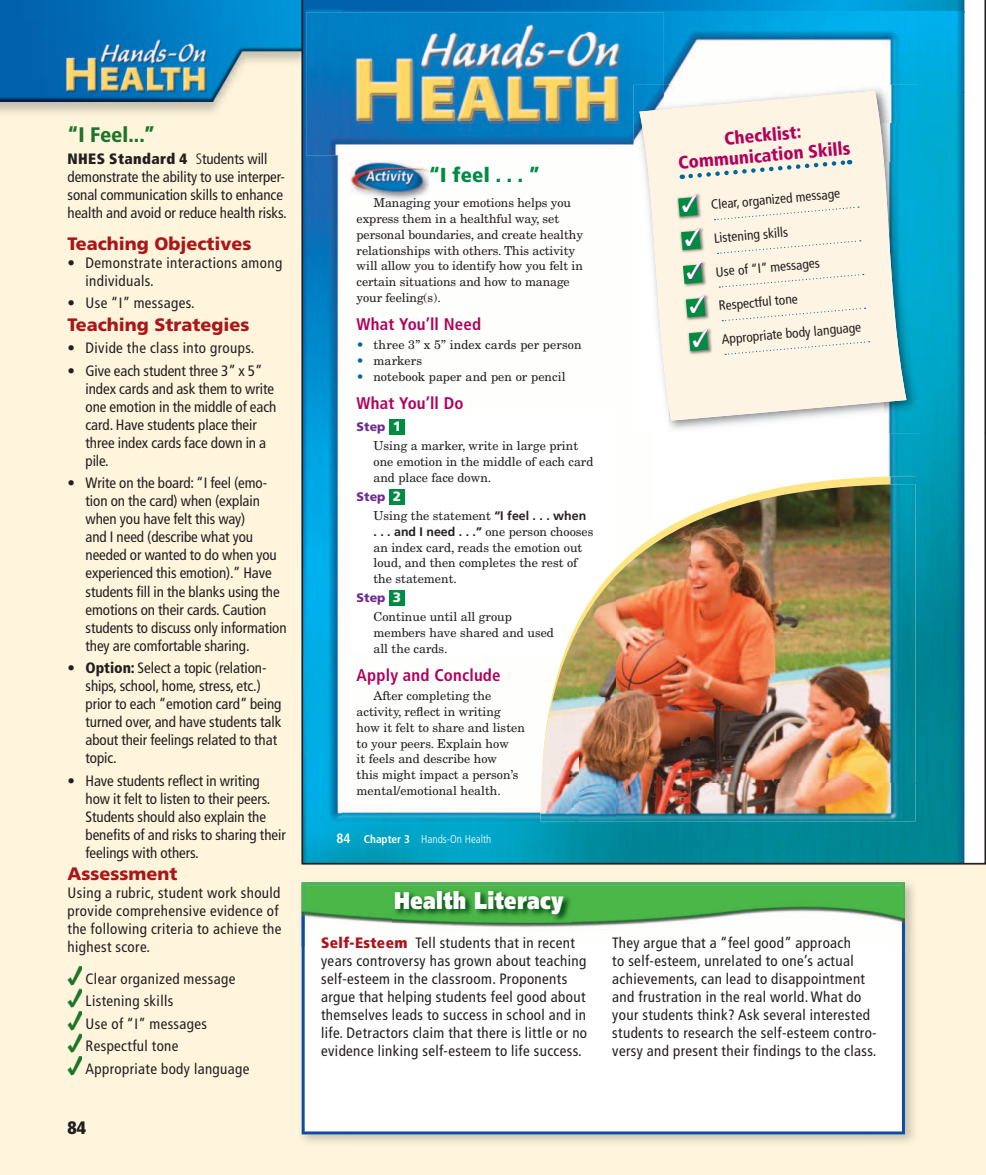
<style>
.page{position:relative;width:986px;height:1175px;background:#fff}
.page>*{position:absolute;margin:0;border:0;box-sizing:border-box;transform-origin:0 0}
.t1{font:900 24px "Frutiger LT Std";letter-spacing:.02em;color:#fff;scale:.81 1}
.t2{font:900 condensed 21px "Frutiger LT Std";color:#1a762b}
.t3{font:900 condensed 20.25px "Frutiger LT Std";color:#008b43}
.t4{font:900 18px "Frutiger LT Std";color:#ab161a}
.t5{font:900 condensed 18px/20.2px "Frutiger LT Std";color:#b1015c;text-align:center}
.t6{font:900 condensed 18px "Frutiger LT Std";color:#231f20}
.t7{font:700 condensed 16.8px "Frutiger LT Std";letter-spacing:.01em;color:#b1015c}
.t8{font:condensed 15px/18px "Frutiger LT Std";letter-spacing:-.005em;color:#231f20}
.t9{font:condensed 15px/18px "Frutiger LT Std";letter-spacing:.025em;color:#231f20}
.t10{font:condensed 13.5px "Frutiger LT Std";color:#231f20}
.t11{font:12.3px/15.8px "New Century Schlbk LT Std";color:#231f20}
.t12{font:12.3px/15.8px "New Century Schlbk LT Std";color:#00679d;text-align:justify}
.t13{font:300 condensed 11.25px "Frutiger LT Std";color:#fff}
.s1{font-weight:900}
.s2{font-weight:300}
.s3{font-family:"Frutiger LT Std";font-weight:900;color:#6e2c91}
.s4{font-family:"Frutiger LT Std";font-weight:900;font-size:13.5px;color:#fff}
.s5{font-family:"Frutiger LT Std";font-weight:700}
.s6{font-weight:700;font-size:13.5px}
.s7{font-weight:700}
.s8{color:#6e2c91}
.s9{font-weight:900;color:#ab161a}
</style>
<div class="page">
<div style="left:0;top:0;width:986px;height:1174px;background:#fef5dc"></div>
<img style="left:0;top:0;width:302px;height:117px">
<img style="left:0;top:0;width:301px;height:101px">
<img style="left:904px;top:882px;width:10px;height:49px">
<img style="left:866px;top:931px;width:48px;height:212px">
<div style="left:301px;top:946px;width:603px;height:188px;background:#fff"></div>
<img style="left:301px;top:882px;width:603px;height:64px">
<img style="left:393px;top:889px;width:178px;height:33px">
<img style="left:302px;top:0;width:684px;height:864px">
<img style="left:68px;top:966px;width:14px;height:20px">
<img style="left:68px;top:988px;width:14px;height:20px">
<img style="left:68px;top:1011px;width:14px;height:20px">
<img style="left:68px;top:1033px;width:14px;height:20px">
<img style="left:68px;top:1056px;width:14px;height:20px">
<p class="t2" style="left:68px;top:126px;width:89px">“I Feel...”</p>
<p class="t8" style="left:67px;top:151px;width:221px"><span class="s1">NHES Standard 4</span> <span class="s2">S</span>tudents will demonstrate the ability to use interper&shy;sonal communication skills to enhance health and avoid or reduce health risks.</p>
<p class="t4" style="left:68px;top:236px;width:185px">Teaching Objectives</p>
<p class="t9" style="left:86px;top:255px;width:198px;text-indent:-18px">• Demonstrate interactions among individuals.</p>
<p class="t9" style="left:68px;top:295px;width:129px">• Use “I” messages.</p>
<p class="t4" style="left:68px;top:317px;width:183px">Teaching Strategies</p>
<p class="t9" style="left:68px;top:340px;width:188px">• Divide the class into groups.</p>
<p class="t8" style="left:86px;top:363px;width:192px;text-indent:-18px">• Give each student three 3” x 5” index cards and ask them to write one emotion in the middle of each card. Have students place their three index cards face down in a pile.</p>
<p class="t8" style="left:86px;top:475px;width:203px;text-indent:-18px">• Write on the board: “I feel (emo&shy;tion on the card) when (explain when you have felt this way)<br>and I need (describe what you needed or wanted to do when you experienced this emotion).” Have students fill in the blanks using the emotions on their cards. Caution students to discuss only information they are comfortable sharing.</p>
<p class="t8" style="left:86px;top:660px;width:197px;text-indent:-18px">• <span class="s1">Option:</span> Select a topic (relation&shy;ships, school, home, stress, etc.) prior to each “emotion card” being turned over, and have students talk about their feelings related to that topic.</p>
<p class="t8" style="left:86px;top:772px;width:202px;text-indent:-18px">• Have students reflect in writing how it felt to listen to their peers.<br>Students should also explain the benefits of and risks to sharing their feelings with others.</p>
<p class="t4" style="left:68px;top:866px;width:111px">Assessment</p>
<p class="t9" style="left:68px;top:885px;width:215px">Using a rubric, student work should provide comprehensive evidence of the following criteria to achieve the highest score.</p>
<p class="t9" style="left:86px;top:968px;width:165px;line-height:22.5px">Clear organized message<br>Listening skills<br>Use of “I” messages<br>Respectful tone<br>Appropriate body language</p>
<p class="t6" style="left:68px;top:1120px;width:20px">84</p>
<p class="t3" style="left:429px;top:166px;width:112px">“I feel . . . ”</p>
<p class="t11" style="left:356px;top:196px;width:228px;text-indent:17px">Managing your emotions helps you express them in a healthful way, set personal boundaries, and create healthy relationships with others. This activity will allow you to identify how you felt in certain situations and how to manage your feeling(s).</p>
<p class="t7" style="left:356px;top:314px;width:126px">What You’ll Need</p>
<p class="t11" style="left:373px;top:338px;width:210px">three 3” x 5” index cards per person markers<br>notebook paper and pen or pencil</p>
<p class="t7" style="left:356px;top:393px;width:108px">What You’ll Do</p>
<p class="t11" style="left:373px;top:418px;width:206px;line-height:19.2px;text-indent:-17px"><span class="s3">Step</span> <span class="s4">1<br></span>Using a marker, write in large print</p>
<p class="t11" style="left:373px;top:455px;width:221px">one emotion in the middle of each card and place face down.</p>
<p class="t11" style="left:373px;top:488px;width:214px;line-height:19.2px;text-indent:-17px"><span class="s3">Step</span> <span class="s4">2<br></span>Using the statement <span class="s5">“I feel . . . when</span></p>
<p class="t11" style="left:373px;top:525px;width:221px"><span class="s5">. . . and I need . . .”</span> one person chooses an index card, reads the emotion out loud, and then completes the rest of the statement.</p>
<p class="t11" style="left:373px;top:589px;width:140px;line-height:19.2px;text-indent:-17px"><span class="s3">Step</span> <span class="s4">3<br></span>Continue until all group</p>
<p class="t11" style="left:373px;top:626px;width:182px">members have shared and used all the cards.</p>
<p class="t7" style="left:356px;top:665px;width:145px">Apply and Conclude</p>
<p class="t11" style="left:356px;top:689px;width:170px;text-indent:17px">After completing the activity, reflect in writing how it felt to share and listen to your peers. Explain how<br>it feels and describe how<br>this might impact a person’s mental/emotional health.</p>
<p class="t12" style="left:356px;top:338px;width:9px">• • •</p>
<p class="t13" style="left:336px;top:833px;width:157px"><span class="s6">84</span> <span class="s7">Chapter 3</span> Hands-On Health</p>
<p class="t5" style="left:675px;top:134px;width:174px;rotate:-5deg">Checklist:<br>Communication Skills</p>
<p class="t10" style="left:681px;top:202px;width:160px;rotate:-5deg"><span class="s8">✓</span> Clear, organized message</p>
<p class="t10" style="left:684px;top:235px;width:105px;rotate:-5deg"><span class="s8">✓</span> Listening skills</p>
<p class="t10" style="left:686px;top:269px;width:135px;rotate:-5deg"><span class="s8">✓</span> Use of “I” messages</p>
<p class="t10" style="left:689px;top:303px;width:110px;rotate:-5deg"><span class="s8">✓</span> Respectful tone</p>
<p class="t10" style="left:692px;top:336px;width:170px;rotate:-5deg"><span class="s8">✓</span> Appropriate body language</p>
<p class="t1" style="left:394px;top:891px;width:210px">Health Literacy</p>
<p class="t9" style="left:321px;top:934px;width:267px"><span class="s9">Self-Esteem</span> Tell students that in recent years controversy has grown about teaching self-esteem in the classroom. Proponents argue that helping students feel good about themselves leads to success in school and in life. Detractors claim that there is little or no evidence linking self-esteem to life success.</p>
<p class="t9" style="left:612px;top:934px;width:266px">They argue that a “feel good” approach<br>to self-esteem, unrelated to one’s actual achievements, can lead to disappointment and frustration in the real world. What do your students think? Ask several interested students to research the self-esteem contro&shy;versy and present their findings to the class.</p>
</div>
